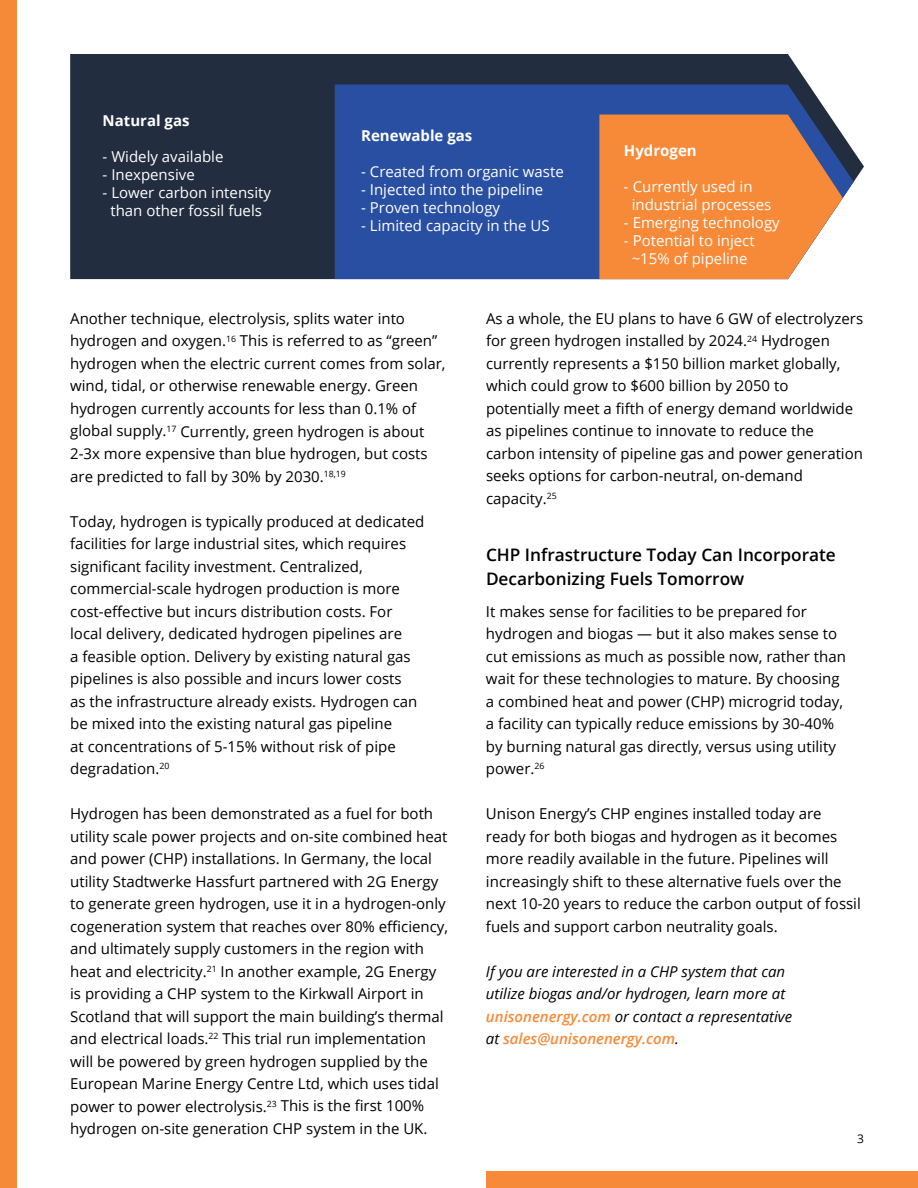
<style>
.page{position:relative;width:918px;height:1188px;background:#fff}
.page>*{position:absolute;margin:0;border:0;box-sizing:border-box;transform-origin:0 0}
.t1{font:600 17.25px/24px "Open Sans";color:#000}
.t2{font:15px/22.5px "Open Sans";color:#000}
.t3{font:15px/18px "Open Sans";color:#fff;text-align:center}
.t4{font:italic 15px/22.5px "Open Sans";color:#000}
.t5{font:700 15px "Open Sans";color:#fff}
.t6{font:12px "Open Sans";color:#000}
.s1{font-weight:600;color:#f78a38}
</style>
<div class="page">
<div style="left:486px;top:1172px;width:432px;height:16px;background:#f78a38"></div>
<div style="left:0;top:0;width:16px;height:1188px;background:#f78a38"></div>
<div style="left:70px;top:54px;width:794px;height:225px;background:#232d40"></div>
<div style="left:335px;top:85px;width:519px;height:194px;background:#294fa2"></div>
<svg style="left:599px;top:115px;width:244px;height:164px"></svg>
<p class="t5" style="left:103px;top:110px;width:88px">Natural gas</p>
<p class="t3" style="left:103px;top:147px;width:122px">- Widely available</p>
<p class="t3" style="left:103px;top:165px;width:94px">- Inexpensive</p>
<p class="t3" style="left:103px;top:183px;width:170px">- Lower carbon intensity than other fossil fuels</p>
<p class="t5" style="left:361px;top:125px;width:113px">Renewable gas</p>
<p class="t3" style="left:361px;top:162px;width:204px">- Created from organic waste</p>
<p class="t3" style="left:361px;top:180px;width:184px">- Injected into the pipeline</p>
<p class="t3" style="left:361px;top:198px;width:140px">- Proven technology</p>
<p class="t3" style="left:361px;top:216px;width:190px">- Limited capacity in the US</p>
<p class="t5" style="left:624px;top:140px;width:74px">Hydrogen</p>
<p class="t3" style="left:632px;top:177px;width:141px;text-align:left;text-indent:-8px">- Currently used in industrial processes</p>
<p class="t3" style="left:624px;top:213px;width:157px">- Emerging technology</p>
<p class="t3" style="left:624px;top:231px;width:132px">- Potential to inject ~15% of pipeline</p>
<p class="t2" style="left:70px;top:307px;width:377px">Another technique, electrolysis, splits water into hydrogen and oxygen.<sup>16</sup> This is referred to as “green” hydrogen when the electric current comes from solar, wind, tidal, or otherwise renewable energy. Green hydrogen currently accounts for less than 0.1% of global supply.<sup>17</sup> Currently, green hydrogen is about 2-3x more expensive than blue hydrogen, but costs are predicted to fall by 30% by 2030.<sup>18,19</sup></p>
<p class="t2" style="left:70px;top:509px;width:356px">Today, hydrogen is typically produced at dedicated facilities for large industrial sites, which requires significant facility investment. Centralized, commercial-scale hydrogen production is more cost-effective but incurs distribution costs. For local delivery, dedicated hydrogen pipelines are<br>a feasible option. Delivery by existing natural gas pipelines is also possible and incurs lower costs<br>as the infrastructure already exists. Hydrogen can be mixed into the existing natural gas pipeline<br>at concentrations of 5-15% without risk of pipe degradation.<sup>20</sup></p>
<p class="t2" style="left:70px;top:802px;width:379px">Hydrogen has been demonstrated as a fuel for both utility scale power projects and on-site combined heat and power (CHP) installations. In Germany, the local utility Stadtwerke Hassfurt partnered with 2G Energy to generate green hydrogen, use it in a hydrogen-only cogeneration system that reaches over 80% efficiency, and ultimately supply customers in the region with heat and electricity.<sup>21</sup> In another example, 2G Energy is providing a CHP system to the Kirkwall Airport in Scotland that will support the main building’s thermal and electrical loads.<sup>22</sup> This trial run implementation will be powered by green hydrogen supplied by the European Marine Energy Centre Ltd, which uses tidal power to power electrolysis.<sup>23</sup> This is the first 100% hydrogen on-site generation CHP system in the UK.</p>
<p class="t2" style="left:486px;top:307px;width:379px">As a whole, the EU plans to have 6 GW of electrolyzers for green hydrogen installed by 2024.<sup>24</sup> Hydrogen currently represents a $150 billion market globally, which could grow to $600 billion by 2050 to potentially meet a fifth of energy demand worldwide as pipelines continue to innovate to reduce the carbon intensity of pipeline gas and power generation seeks options for carbon-neutral, on-demand capacity.<sup>25</sup></p>
<p class="t1" style="left:486px;top:542px;width:351px">CHP Infrastructure Today Can Incorporate<br>Decarbonizing Fuels Tomorrow</p>
<p class="t2" style="left:486px;top:599px;width:361px">It makes sense for facilities to be prepared for hydrogen and biogas — but it also makes sense to cut emissions as much as possible now, rather than wait for these technologies to mature. By choosing a combined heat and power (CHP) microgrid today, a facility can typically reduce emissions by 30-40% by burning natural gas directly, versus using utility power.<sup>26</sup></p>
<p class="t2" style="left:486px;top:802px;width:376px">Unison Energy’s CHP engines installed today are ready for both biogas and hydrogen as it becomes more readily available in the future. Pipelines will increasingly shift to these alternative fuels over the next 10-20 years to reduce the carbon output of fossil fuels and support carbon neutrality goals.</p>
<p class="t4" style="left:486px;top:959px;width:308px">If you are interested in a CHP system that can utilize biogas and/or hydrogen, learn more at <span class="s1">unisonenergy.com</span> or contact a representative at <span class="s1">sales@unisonenergy.com</span>.</p>
<p class="t6" style="left:857px;top:1131px;width:8px">3</p>
</div>
